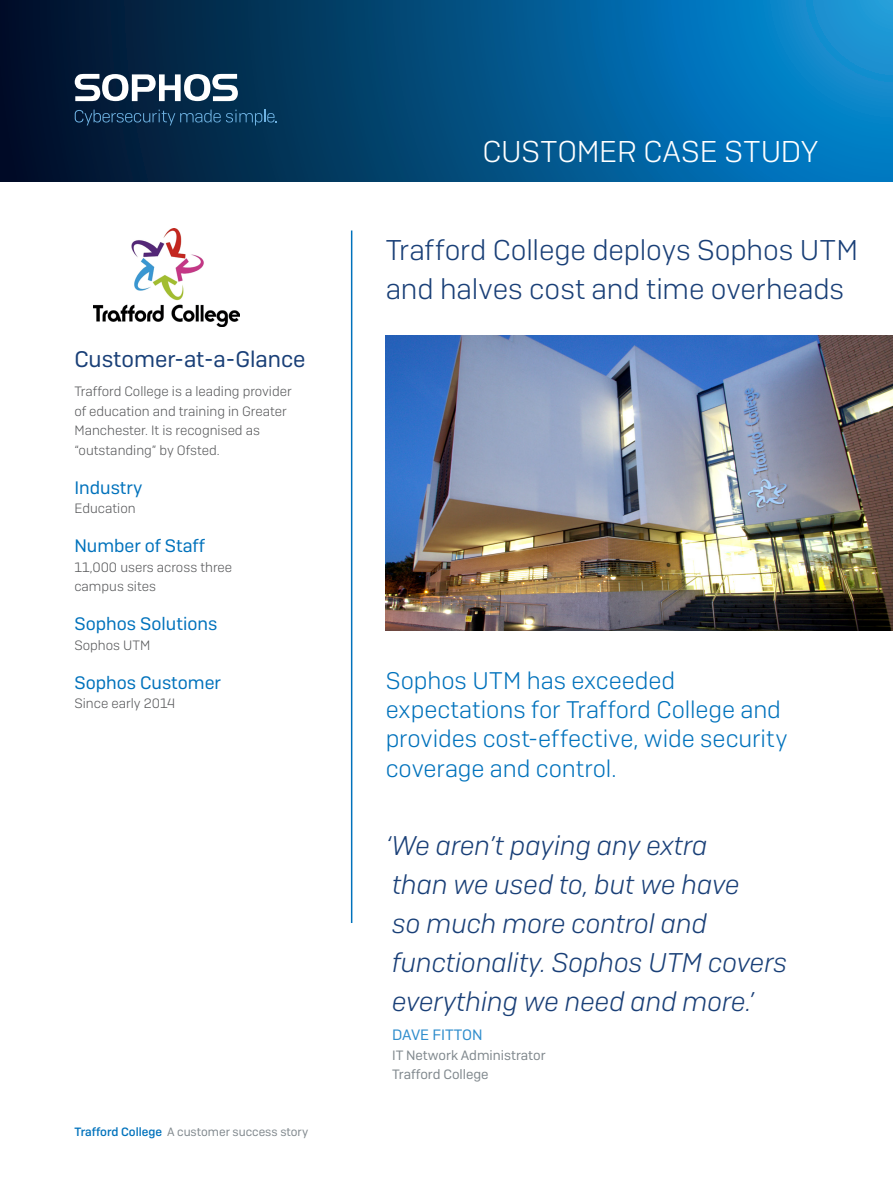
<style>
.page{position:relative;width:893px;height:1191px;background:#fff}
.page>*{position:absolute;margin:0;border:0;box-sizing:border-box;transform-origin:0 0}
.Title_3{font:300 30px "Sophos Sans";letter-spacing:-.005em;color:#fff}
.Title_3-2{font:300 28.5px/39px "Sophos Sans";letter-spacing:-.005em;color:#193f77}
.Qoute{font:italic 300 27px/39px "Sophos Sans";color:#193f77}
.Heading_Intro{font:300 24px/29.2px "Sophos Sans";letter-spacing:-.005em;color:#0072bc}
.Subheading_1{font:22.5px "Sophos Sans";color:#193f77}
.Subheading_2{font:18px "Sophos Sans";color:#0072bc}
.Acreditation{font:15px "Sophos Sans";color:#308ecd}
.Body_Copy{font:300 13.5px/19.5px "Sophos Sans";color:#57585a}
.Job_Title{font:13.5px/19.5px "Sophos Sans";color:#81898e}
.t1{font:12px "Sophos Sans";color:#81898e}
.s1{font-weight:500;color:#0072bc}
</style>
<div class="page">
<svg style="left:0;top:0;width:893px;height:182px;background:#024d7f"></svg>
<img style="left:386px;top:335px;width:507px;height:295px">
<hr style="left:351px;top:230px;width:1px;height:693px;background:#0072bc">
<img style="left:93px;top:228px;width:146px;height:99px">
<svg style="left:75px;top:74px;width:163px;height:27px"></svg>
<svg style="left:75px;top:110px;width:202px;height:15px;background:#153f61"></svg>
<p class="Subheading_1" style="left:74px;top:346px;width:233px">Customer-at-a-Glance</p>
<p class="Body_Copy" style="left:74px;top:381px;width:219px">Trafford College is a leading provider of education and training in Greater Manchester. It is recognised as “outstanding” by Ofsted.</p>
<p class="Subheading_2" style="left:74px;top:477px;width:70px">Industry</p>
<p class="Body_Copy" style="left:74px;top:498px;width:63px">Education</p>
<p class="Subheading_2" style="left:74px;top:535px;width:132px">Number of Staff</p>
<p class="Body_Copy" style="left:74px;top:557px;width:159px">11,000 users across three campus sites</p>
<p class="Subheading_2" style="left:74px;top:613px;width:145px">Sophos Solutions</p>
<p class="Body_Copy" style="left:74px;top:635px;width:78px">Sophos UTM</p>
<p class="Subheading_2" style="left:74px;top:672px;width:148px">Sophos Customer</p>
<p class="Body_Copy" style="left:74px;top:693px;width:102px">Since early 2014</p>
<p class="t1" style="left:74px;top:1124px;width:235px"><span class="s1">Trafford College</span> A customer success story</p>
<p class="Title_3" style="left:482px;top:134px;width:338px">CUSTOMER CASE STUDY</p>
<p class="Title_3-2" style="left:386px;top:230px;width:474px">Trafford College deploys Sophos UTM and halves cost and time overheads</p>
<p class="Heading_Intro" style="left:386px;top:665px;width:403px">Sophos UTM has exceeded expectations for Trafford College and provides cost-effective, wide security coverage and control.</p>
<p class="Qoute" style="left:386px;top:825px;width:403px">‘We aren’t paying any extra<br>than we used to, but we have<br>so much more control and functionality. Sophos UTM covers everything we need and more.’</p>
<p class="Acreditation" style="left:392px;top:1026px;width:92px">DAVE FITTON</p>
<p class="Job_Title" style="left:392px;top:1045px;width:155px">IT Network Administrator<br>Trafford College</p>
</div>
